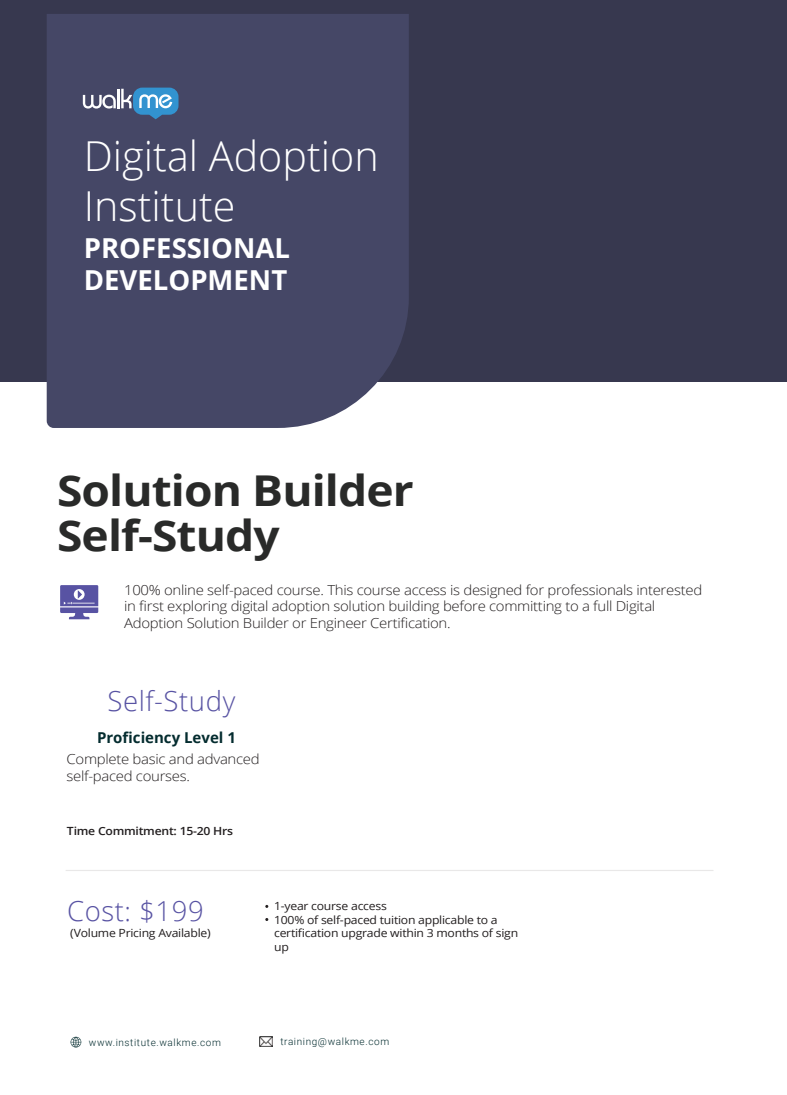
<style>
.page{position:relative;width:787px;height:1095px;background:#fff}
.page>*{position:absolute;margin:0;border:0;box-sizing:border-box;transform-origin:0 0}
.t1{font:700 42.5px/44.6px "Open Sans";letter-spacing:-.02em;color:#292a29;scale:1.09 1}
.t2{font:300 41.25px/49.5px "Open Sans";color:#fff}
.t3{font:700 27.5px/31.9px "Open Sans";color:#fff}
.t4{font:300 27.5px "Open Sans";letter-spacing:.02em;color:#5853a3}
.t5{font:700 15px "Open Sans";color:#042c2f}
.t6{font:300 13.75px/16.5px "Open Sans";letter-spacing:-.02em;color:#231f20;scale:1.09 1}
.t7{font:11.25px/13.5px "Open Sans";letter-spacing:-.02em;color:#231f20;scale:1.09 1}
.t8{font:600 11.25px "Open Sans";letter-spacing:-.02em;color:#231f20;scale:1.09 1}
.t9{font:300 10px "Roboto";letter-spacing:.06em;color:#042c2f}
</style>
<div class="page">
<svg style="left:70px;top:1037px;width:11px;height:10px"></svg>
<svg style="left:259px;top:1036px;width:13px;height:10px"></svg>
<div style="left:0;top:0;width:787px;height:382px;background:#37384f"></div>
<div style="left:47px;top:14px;width:362px;height:414px;background:#454766"></div>
<svg style="left:83px;top:88px;width:95px;height:31px;background:#6282a5"></svg>
<hr style="left:66px;top:870px;width:647px;height:1px;background:#211d1e">
<svg style="left:60px;top:585px;width:38px;height:34px"></svg>
<h2 class="t2" style="left:84px;top:130px;width:296px">Digital Adoption<br>Institute</h2>
<h3 class="t3" style="left:84px;top:231px;width:207px">PROFESSIONAL<br>DEVELOPMENT</h3>
<h1 class="t1" style="left:57px;top:468px;width:328px">Solution Builder<br>Self-Study</h1>
<p class="t6" style="left:124px;top:581px;width:532px">100% online self-paced course. This course access is designed for professionals interested in first exploring digital adoption solution building before committing to a full Digital<br>Adoption Solution Builder or Engineer Certification.</p>
<h3 class="t4" style="left:107px;top:681px;width:129px">Self-Study</h3>
<p class="t5" style="left:97px;top:727px;width:140px">Proficiency Level 1</p>
<p class="t6" style="left:67px;top:751px;width:179px">Complete basic and advanced self-paced courses.</p>
<p class="t8" style="left:67px;top:823px;width:154px">Time Commitment: 15-20 Hrs</p>
<h3 class="t4" style="left:67px;top:892px;width:138px">Cost: $199</h3>
<p class="t7" style="left:70px;top:926px;width:130px">(Volume Pricing Available)</p>
<p class="t7" style="left:274px;top:899px;width:225px">1-year course access<br>100% of self-paced tuition applicable to a certification upgrade within 3 months of sign up</p>
<p class="t9" style="left:89px;top:1035px;width:133px">www.institute.walkme.com</p>
<p class="t9" style="left:280px;top:1034px;width:110px">training@walkme.com</p>
</div>
